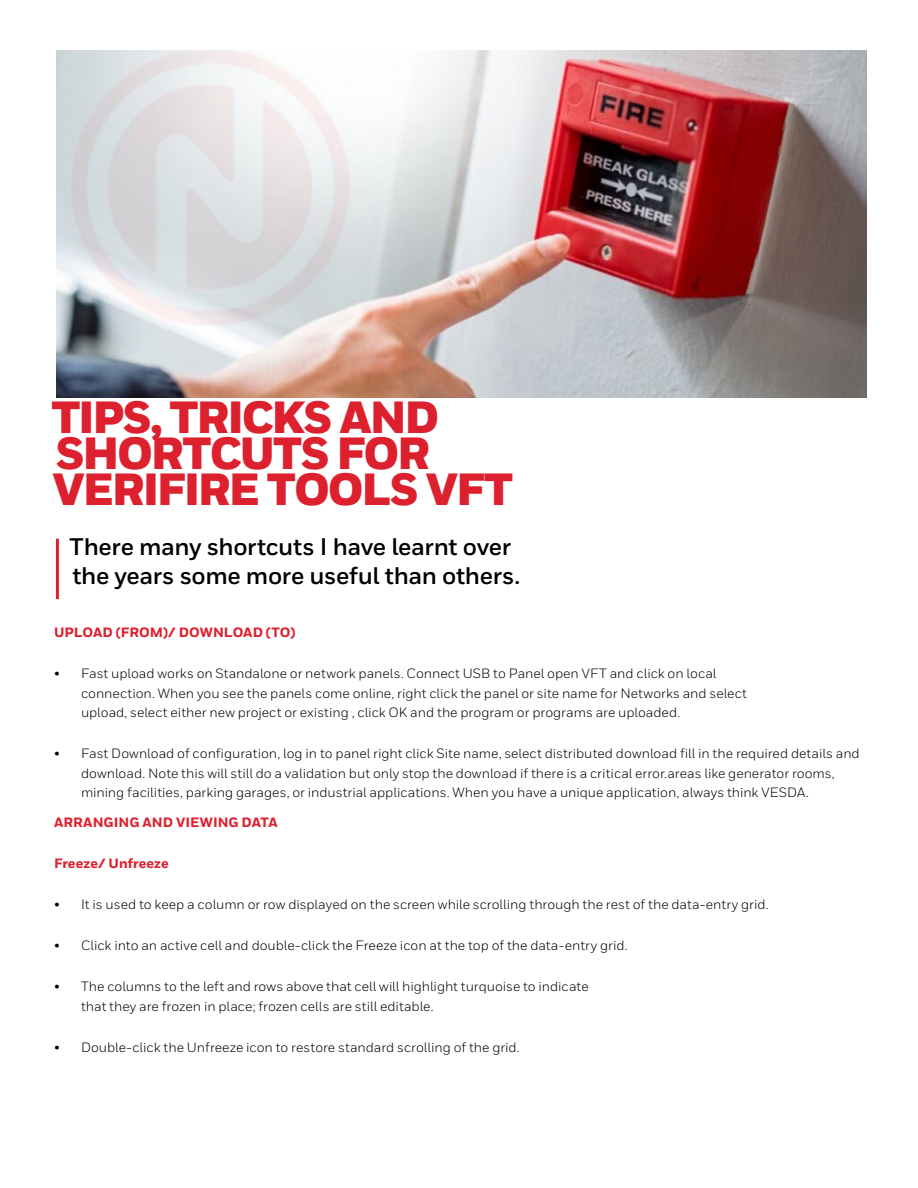
<style>
.page{position:relative;width:918px;height:1188px;background:#fff}
.page>*{position:absolute;margin:0;border:0;box-sizing:border-box;transform-origin:0 0}
.t1{font:900 45px/36px "Honeywell Sans";letter-spacing:-.045em;color:#dc202e}
.t2{font:700 24px/28.5px "Honeywell Sans";letter-spacing:-.015em;color:#000}
.t3{font:13.5px/19.5px "Honeywell Sans";color:#000}
.t4{font:800 13.5px "Honeywell Sans";letter-spacing:.005em;color:#dc202e}
</style>
<div class="page">
<hr style="left:56px;top:539px;width:3px;height:60px;background:#dc202e">
<img style="left:57px;top:51px;width:810px;height:346px">
<h1 class="t1" style="left:52px;top:401px;width:463px">TIPS, TRICKS AND<br>SHORTCUTS FOR<br>VERIFIRE TOOLS VFT</h1>
<h2 class="t2" style="left:70px;top:533px;width:452px">There many shortcuts I have learnt over the years some more useful than others.</h2>
<p class="t4" style="left:54px;top:624px;width:243px">UPLOAD (FROM)/ DOWNLOAD (TO)</p>
<p class="t3" style="left:81px;top:664px;width:667px;text-indent:-27px">• Fast upload works on Standalone or network panels. Connect USB to Panel open VFT and click on local connection. When you see the panels come online, right click the panel or site name for Networks and select upload, select either new project or existing , click OK and the program or programs are uploaded.</p>
<p class="t3" style="left:81px;top:744px;width:780px;text-indent:-27px">• Fast Download of configuration, log in to panel right click Site name, select distributed download fill in the required details and download. Note this will still do a validation but only stop the download if there is a critical error.areas like generator rooms, mining facilities, parking garages, or industrial applications. When you have a unique application, always think VESDA.</p>
<p class="t4" style="left:54px;top:814px;width:225px">ARRANGING AND VIEWING DATA</p>
<p class="t4" style="left:54px;top:855px;width:116px">Freeze/ Unfreeze</p>
<p class="t3" style="left:54px;top:895px;width:716px">• It is used to keep a column or row displayed on the screen while scrolling through the rest of the data-entry grid.</p>
<p class="t3" style="left:54px;top:936px;width:575px">• Click into an active cell and double-click the Freeze icon at the top of the data-entry grid.</p>
<p class="t3" style="left:81px;top:977px;width:509px;text-indent:-27px">• The columns to the left and rows above that cell will highlight turquoise to indicate that they are frozen in place; frozen cells are still editable.</p>
<p class="t3" style="left:54px;top:1038px;width:467px">• Double-click the Unfreeze icon to restore standard scrolling of the grid.</p>
</div>
